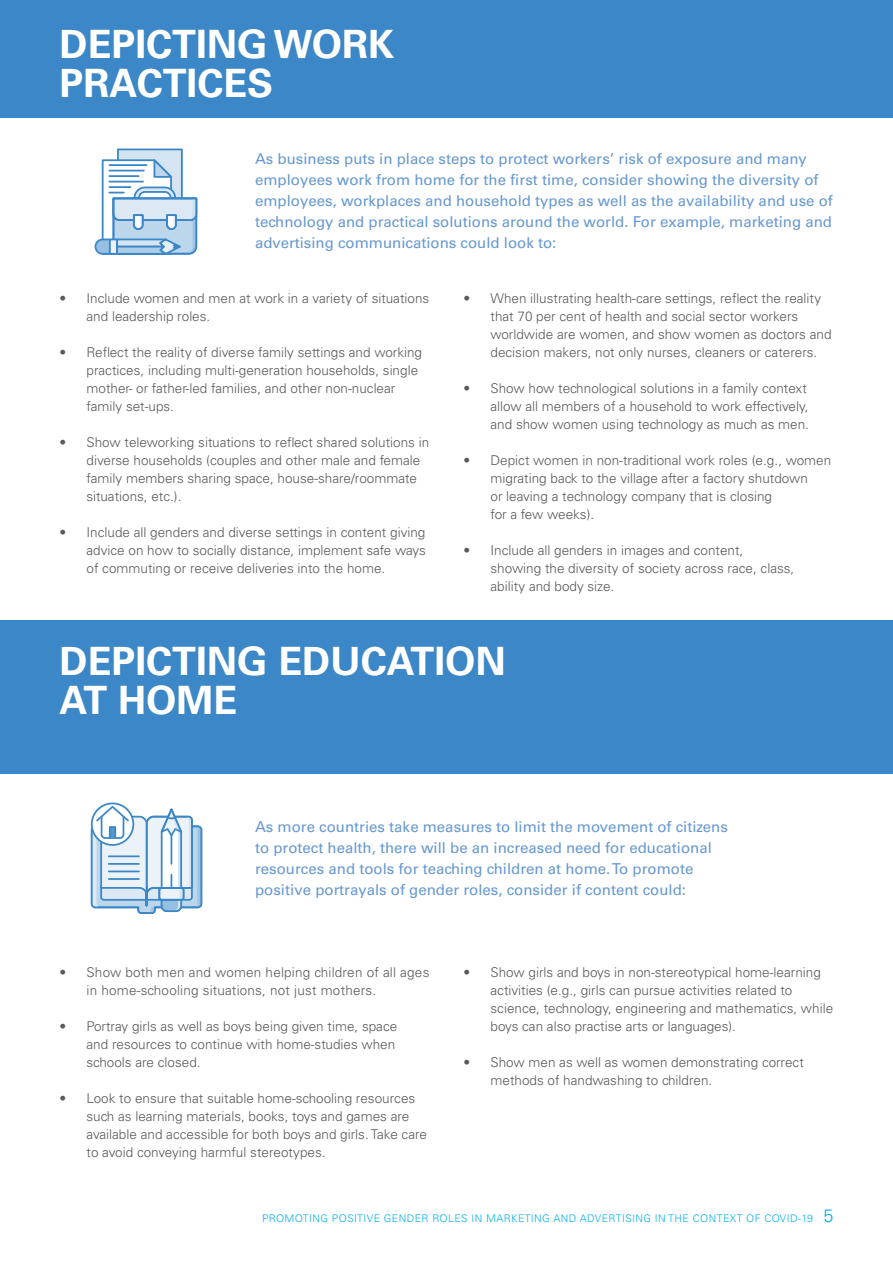
<style>
.page{position:relative;width:893px;height:1263px;background:#fff}
.page>*{position:absolute;margin:0;border:0;box-sizing:border-box;transform-origin:0 0}
.t1{font:700 39px/39px "Univers LT Std";color:#fff}
.t2{font:15px/21px "Univers LT Std";color:#6698d1}
.t3{font:300 13.5px/18px "Univers LT Std";color:#58595b}
.t4{font:300 10.5px "Univers LT Std";letter-spacing:.04em;color:#00aeef}
.s1{font-size:18px}
</style>
<div class="page">
<div style="left:0;top:0;width:893px;height:118px;background:#3c87c7"></div>
<div style="left:0;top:621px;width:893px;height:153px;background:#3c87c7"></div>
<svg style="left:90px;top:802px;width:113px;height:112px"></svg>
<svg style="left:94px;top:148px;width:104px;height:107px"></svg>
<h1 class="t1" style="left:60px;top:25px;width:336px">DEPICTING WORK<br>PRACTICES</h1>
<p class="t2" style="left:255px;top:149px;width:579px">As business puts in place steps to protect workers’ risk of exposure and many employees work from home for the first time, consider showing the diversity of employees, workplaces and household types as well as the availability and use of technology and practical solutions around the world. For example, marketing and advertising communications could look to:</p>
<p class="t3" style="left:87px;top:289px;width:344px;text-indent:-27px">• Include women and men at work in a variety of situations and leadership roles.</p>
<p class="t3" style="left:87px;top:343px;width:337px;text-indent:-27px">• Reflect the reality of diverse family settings and working practices, including multi-generation households, single mother- or father-led families, and other non-nuclear family set-ups.</p>
<p class="t3" style="left:87px;top:433px;width:344px;text-indent:-27px">• Show teleworking situations to reflect shared solutions in diverse households (couples and other male and female family members sharing space, house-share/roommate situations, etc.).</p>
<p class="t3" style="left:87px;top:523px;width:341px;text-align:justify;text-indent:-27px">• Include all genders and diverse settings in content giving advice on how to socially distance, implement safe ways of commuting or receive deliveries into the home.</p>
<p class="t3" style="left:490px;top:289px;width:343px;text-indent:-27px">• When illustrating health-care settings, reflect the reality that 70 per cent of health and social sector workers worldwide are women, and show women as doctors and decision makers, not only nurses, cleaners or caterers.</p>
<p class="t3" style="left:490px;top:379px;width:320px;text-indent:-27px">• Show how technological solutions in a family context allow all members of a household to work effectively, and show women using technology as much as men.</p>
<p class="t3" style="left:490px;top:451px;width:342px;text-indent:-27px">• Depict women in non-traditional work roles (e.g., women migrating back to the village after a factory shutdown<br>or leaving a technology company that is closing<br>for a few weeks).</p>
<p class="t3" style="left:490px;top:541px;width:305px;text-indent:-27px">• Include all genders in images and content, showing the diversity of society across race, class, ability and body size.</p>
<h1 class="t1" style="left:60px;top:642px;width:448px">DEPICTING EDUCATION<br>AT HOME</h1>
<p class="t2" style="left:255px;top:816px;width:474px">As more countries take measures to limit the movement of citizens to protect health, there will be an increased need for educational resources and tools for teaching children at home. To promote positive portrayals of gender roles, consider if content could:</p>
<p class="t3" style="left:87px;top:963px;width:344px;text-indent:-27px">• Show both men and women helping children of all ages in home-schooling situations, not just mothers.</p>
<p class="t3" style="left:87px;top:1017px;width:312px;text-indent:-27px">• Portray girls as well as boys being given time, space and resources to continue with home-studies when schools are closed.</p>
<p class="t3" style="left:87px;top:1089px;width:342px;text-indent:-27px">• Look to ensure that suitable home-schooling resources such as learning materials, books, toys and games are available and accessible for both boys and girls. Take care to avoid conveying harmful stereotypes.</p>
<p class="t3" style="left:490px;top:963px;width:344px;text-indent:-27px">• Show girls and boys in non-stereotypical home-learning activities (e.g., girls can pursue activities related to science, technology, engineering and mathematics, while boys can also practise arts or languages).</p>
<p class="t3" style="left:490px;top:1053px;width:315px;text-indent:-27px">• Show men as well as women demonstrating correct methods of handwashing to children.</p>
<p class="t4" style="left:262px;top:1212px;width:573px">PROMOTING POSITIVE GENDER ROLES IN MARKETING AND ADVERTISING IN THE CONTEXT OF COVID-19 <span class="s1">5</span></p>
</div>
